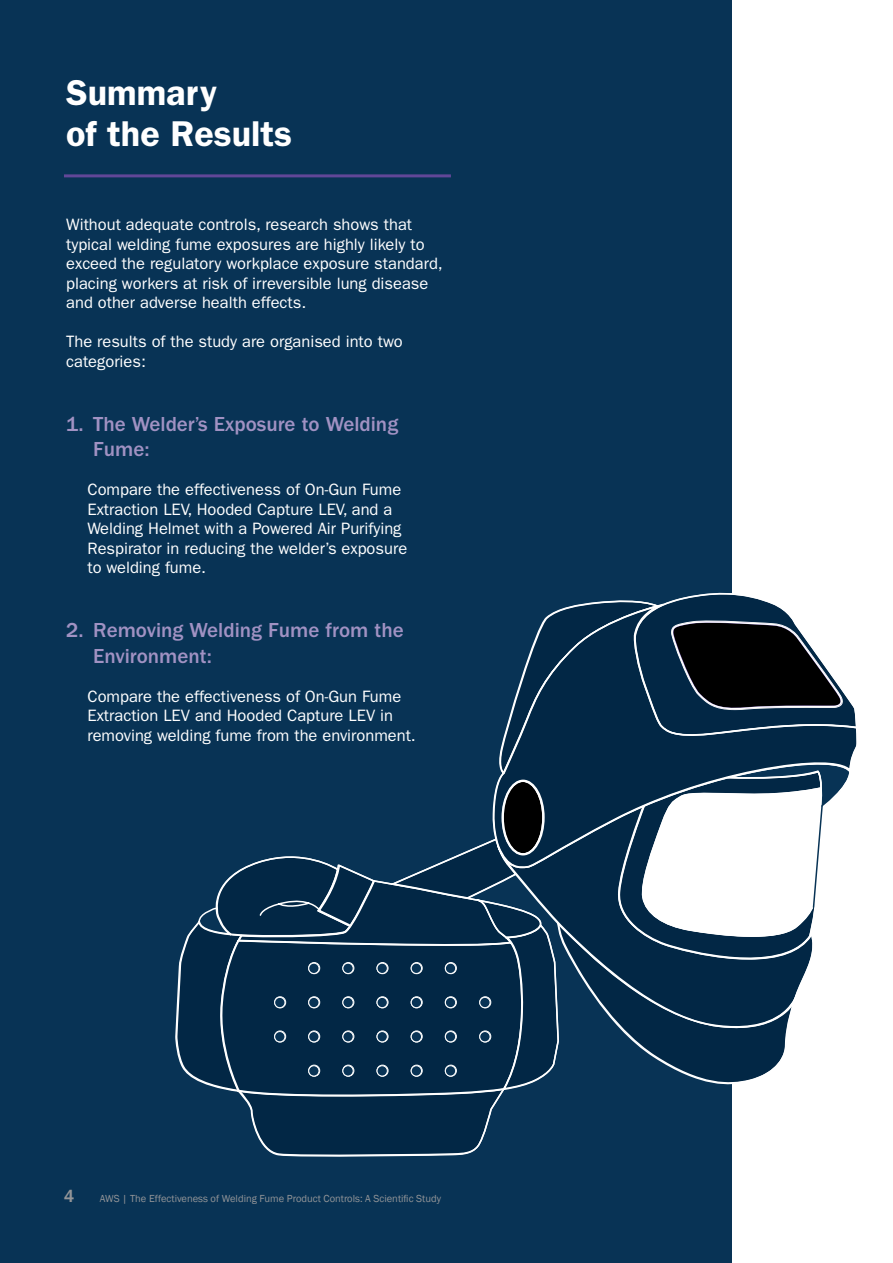
<style>
.page{position:relative;width:893px;height:1263px;background:#fff}
.page>*{position:absolute;margin:0;border:0;box-sizing:border-box;transform-origin:0 0}
.t1{font:600 36px/40.5px "ITC Franklin Gothic Std";color:#fff}
.t2{font:500 21px/25.2px "ITC Franklin Gothic Std";color:#a192c3}
.t3{font:500 18px "ITC Franklin Gothic Std";color:#939598}
.t4{font:16.5px/19.5px "ITC Franklin Gothic Std";color:#fff}
.t5{font:10.5px "Franklin Gothic";color:#939598}
</style>
<div class="page">
<div style="left:0;top:0;width:732px;height:1263px;background:#083355"></div>
<hr style="left:64px;top:174px;width:387px;height:3px;background:#614798">
<svg style="left:175px;top:592px;width:682px;height:565px"></svg>
<h1 class="t1" style="left:66px;top:73px;width:228px">Summary<br>of the Results</h1>
<p class="t4" style="left:66px;top:215px;width:378px">Without adequate controls, research shows that typical welding fume exposures are highly likely to exceed the regulatory workplace exposure standard, placing workers at risk of irreversible lung disease and other adverse health effects.</p>
<p class="t4" style="left:66px;top:332px;width:338px">The results of the study are organised into two categories:</p>
<p class="t2" style="left:93px;top:412px;width:306px;text-indent:-27px">1. The Welder’s Exposure to Welding<br>Fume:</p>
<p class="t4" style="left:87px;top:480px;width:321px">Compare the effectiveness of On-Gun Fume Extraction LEV, Hooded Capture LEV, and a Welding Helmet with a Powered Air Purifying Respirator in reducing the welder’s exposure to welding fume.</p>
<p class="t2" style="left:93px;top:618px;width:312px;text-indent:-27px">2. Removing Welding Fume from the<br>Environment:</p>
<p class="t4" style="left:87px;top:686px;width:330px">Compare the effectiveness of On-Gun Fume<br>Extraction LEV and Hooded Capture LEV in removing welding fume from the environment.</p>
<p class="t3" style="left:64px;top:1186px;width:12px">4</p>
<p class="t5" style="left:100px;top:1192px;width:343px">AWS | The Effectiveness of Welding Fume Product Controls: A Scientific Study</p>
</div>
